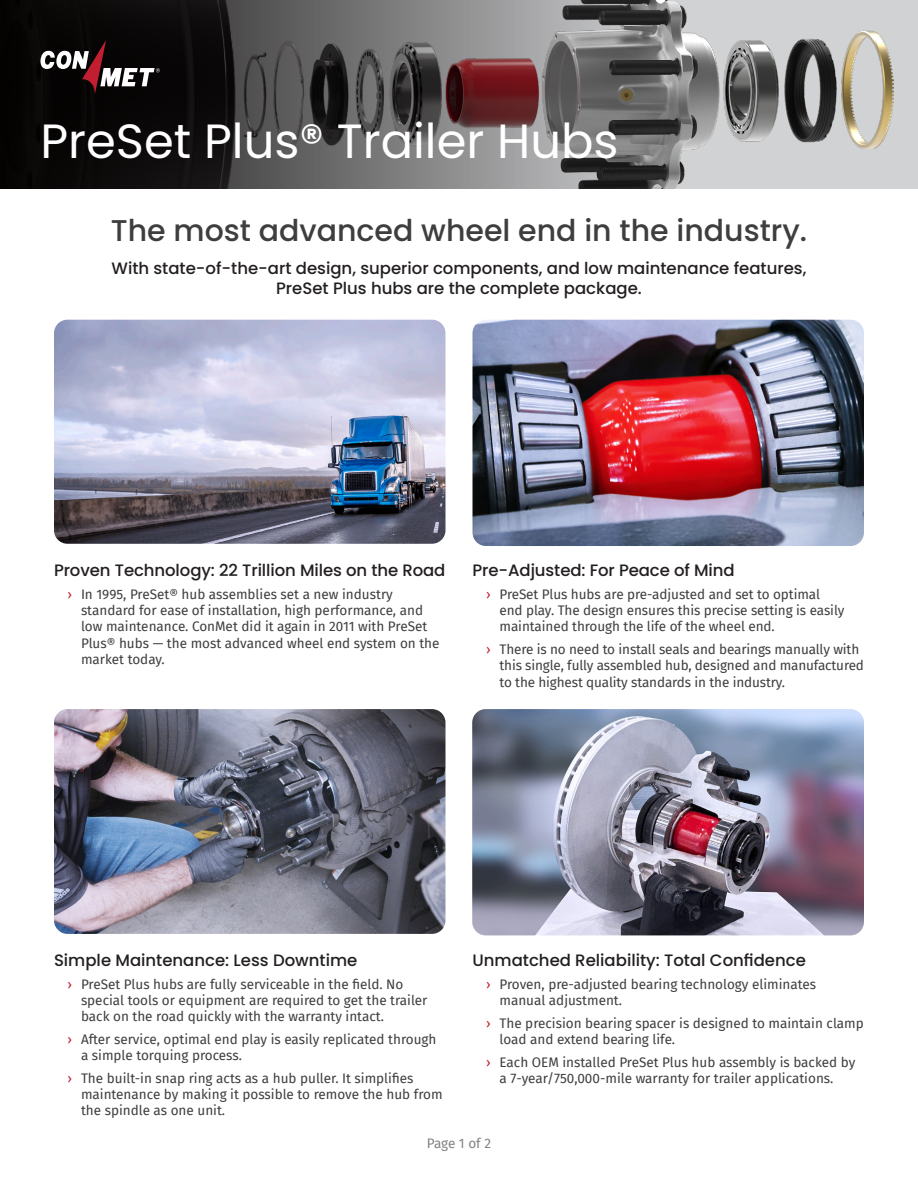
<style>
.page{position:relative;width:918px;height:1188px;background:#fff}
.page>*{position:absolute;margin:0;border:0;box-sizing:border-box;transform-origin:0 0}
.Titles{font:48px "Poppins";color:#fff}
.Subtitles{font:500 30px "Poppins";color:#3e3e3f}
.Headlines{font:500 16.5px/19.8px "Poppins";color:#231f20;text-align:center}
.t1{font:13.5px/16.2px "Fira Sans";color:#3e3e3f}
.t2{font:13.5px "Fira Sans";letter-spacing:-.015em;color:#808285}
.s1{color:#c11f31}
</style>
<div class="page">
<div style="left:0;top:0;width:918px;height:189px;background:#d1d2d4"></div>
<img style="left:662px;top:0;width:231px;height:189px">
<svg style="left:0;top:0;width:662px;height:189px;background:#4b4747"></svg>
<img style="left:54px;top:320px;width:392px;height:224px">
<img style="left:472px;top:709px;width:392px;height:226px">
<img style="left:54px;top:709px;width:392px;height:225px">
<img style="left:472px;top:320px;width:392px;height:226px">
<svg style="left:40px;top:40px;width:120px;height:54px;background:#3c3132"></svg>
<p class="Titles" style="left:40px;top:114px;width:580px">PreSet Plus® Trailer Hubs</p>
<p class="Subtitles" style="left:111px;top:213px;width:698px">The most advanced wheel end in the industry.</p>
<p class="Headlines" style="left:112px;top:259px;width:696px">With state-of-the-art design, superior components, and low maintenance features,<br>PreSet Plus hubs are the complete package.</p>
<p class="Headlines" style="left:54px;top:560px;width:393px">Proven Technology: 22 Trillion Miles on the Road</p>
<p class="t1" style="left:81px;top:586px;width:360px;text-indent:-14px"><span class="s1">›</span> In 1995, PreSet® hub assemblies set a new industry standard for ease of installation, high performance, and low maintenance. ConMet did it again in 2011 with PreSet Plus® hubs — the most advanced wheel end system on the market today.</p>
<p class="Headlines" style="left:472px;top:560px;width:264px">Pre-Adjusted: For Peace of Mind</p>
<p class="t1" style="left:500px;top:586px;width:346px;text-indent:-14px"><span class="s1">›</span> PreSet Plus hubs are pre-adjusted and set to optimal end play. The design ensures this precise setting is easily maintained through the life of the wheel end.</p>
<p class="t1" style="left:500px;top:641px;width:366px;text-indent:-14px"><span class="s1">›</span> There is no need to install seals and bearings manually with this single, fully assembled hub, designed and manufactured to the highest quality standards in the industry.</p>
<p class="Headlines" style="left:54px;top:950px;width:305px">Simple Maintenance: Less Downtime</p>
<p class="t1" style="left:81px;top:975px;width:348px;text-indent:-14px"><span class="s1">›</span> PreSet Plus hubs are fully serviceable in the field. No special tools or equipment are required to get the trailer back on the road quickly with the warranty intact.</p>
<p class="t1" style="left:81px;top:1031px;width:357px;text-indent:-14px"><span class="s1">›</span> After service, optimal end play is easily replicated through a simple torquing process.</p>
<p class="t1" style="left:81px;top:1070px;width:363px;text-indent:-14px"><span class="s1">›</span> The built-in snap ring acts as a hub puller. It simplifies maintenance by making it possible to remove the hub from the spindle as one unit.</p>
<p class="Headlines" style="left:472px;top:950px;width:335px">Unmatched Reliability: Total Confidence</p>
<p class="t1" style="left:500px;top:975px;width:318px;text-indent:-14px"><span class="s1">›</span> Proven, pre-adjusted bearing technology eliminates manual adjustment.</p>
<p class="t1" style="left:500px;top:1015px;width:366px;text-indent:-14px"><span class="s1">›</span> The precision bearing spacer is designed to maintain clamp load and extend bearing life.</p>
<p class="t1" style="left:500px;top:1054px;width:357px;text-indent:-14px"><span class="s1">›</span> Each OEM installed PreSet Plus hub assembly is backed by a 7-year/750,000-mile warranty for trailer applications.</p>
<p class="t2" style="left:427px;top:1133px;width:66px">Page 1 of 2</p>
</div>
